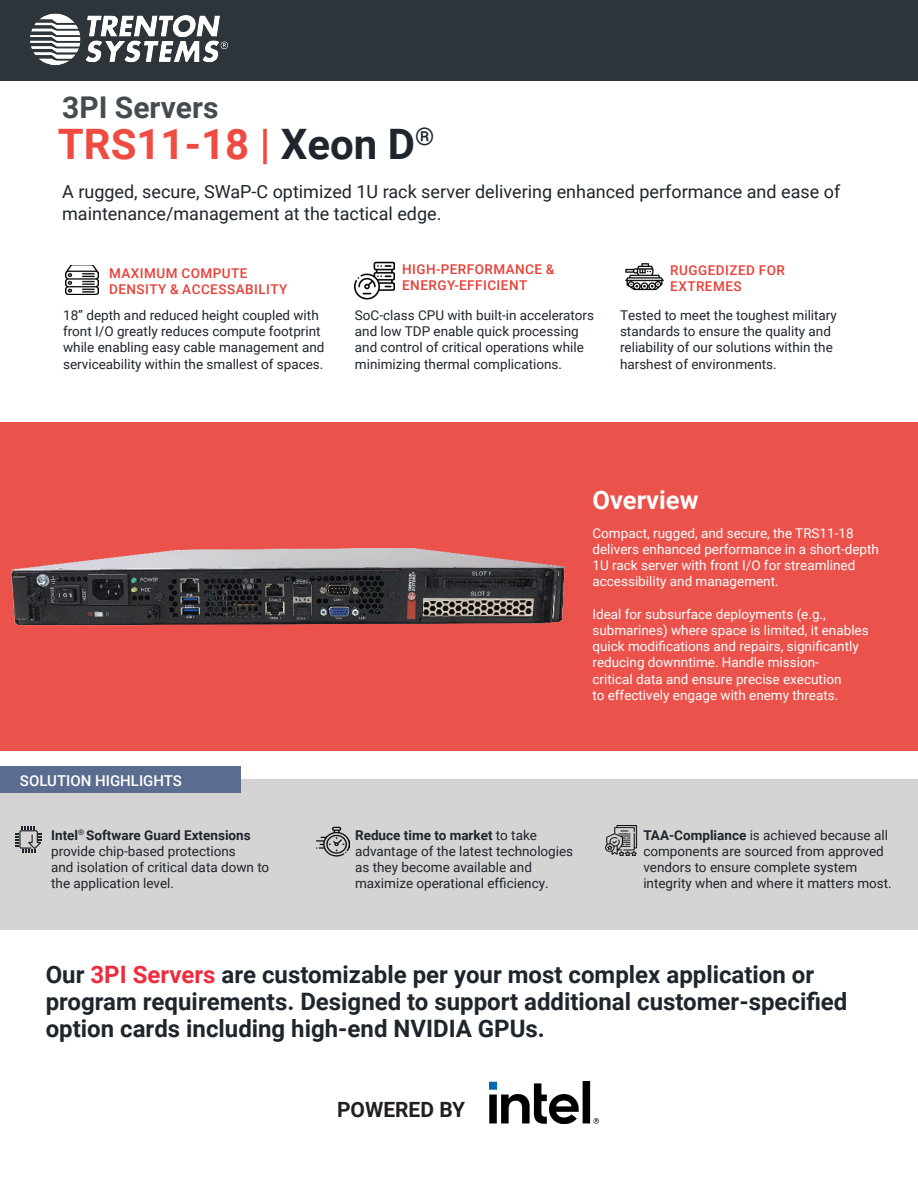
<style>
.page{position:relative;width:918px;height:1188px;background:#fff}
.page>*{position:absolute;margin:0;border:0;box-sizing:border-box;transform-origin:0 0}
.t1{font:700 42px "Roboto";color:#ef4b41}
.t2{font:700 30px "Roboto";color:#454c50}
.t3{font:700 25.5px "Roboto";color:#fff}
.t4{font:700 24px/27px "Roboto";color:#1e252c}
.t5{font:700 21px "Roboto";color:#231f20}
.t6{font:18px/21.6px "Roboto";color:#1e252c}
.t7{font:500 15px "Roboto";color:#fff}
.t8{font:13.5px/16.2px "Roboto";color:#1e252c}
.t9{font:13.5px/16.2px "Roboto";color:#fff}
.t10{font:500 13.5px/16.2px "Roboto";letter-spacing:.035em;color:#e83f37}
.t11{font:700 13.5px "Roboto";color:#1e252c}
.s1{color:#1e252c}
.s2{font-weight:700}
.s3{color:#ee2c3d}
</style>
<div class="page">
<div style="left:0;top:0;width:918px;height:80px;background:#2d343a"></div>
<div style="left:0;top:422px;width:918px;height:329px;background:#ea524b"></div>
<img style="left:625px;top:263px;width:39px;height:28px">
<img style="left:30px;top:13px;width:198px;height:52px">
<div style="left:0;top:779px;width:918px;height:150px;background:#d5d4d3"></div>
<div style="left:0;top:766px;width:241px;height:27px;background:#5b6c91"></div>
<svg style="left:16px;top:826px;width:26px;height:26px"></svg>
<img style="left:317px;top:827px;width:33px;height:30px">
<img style="left:489px;top:1082px;width:109px;height:42px">
<img style="left:66px;top:265px;width:33px;height:30px">
<img style="left:355px;top:261px;width:40px;height:39px">
<img style="left:605px;top:826px;width:32px;height:29px">
<img style="left:11px;top:548px;width:555px;height:78px">
<p class="t2" style="left:62px;top:86px;width:158px">3PI Servers</p>
<p class="t1" style="left:58px;top:114px;width:378px">TRS11-18 | <span class="s1">Xeon D</span><sup>®</sup></p>
<p class="t6" style="left:62px;top:181px;width:780px">A rugged, secure, SWaP-C optimized 1U rack server delivering enhanced performance and ease of maintenance/management at the tactical edge.</p>
<p class="t10" style="left:109px;top:264px;width:180px">MAXIMUM COMPUTE<br>DENSITY &amp; ACCESSABILITY</p>
<p class="t8" style="left:63px;top:307px;width:263px">18” depth and reduced height coupled with front I/O greatly reduces compute footprint while enabling easy cable management and serviceability within the smallest of spaces.</p>
<p class="t10" style="left:402px;top:261px;width:154px">HIGH-PERFORMANCE &amp;<br>ENERGY-EFFICIENT</p>
<p class="t8" style="left:355px;top:307px;width:241px">SoC-class CPU with built-in accelerators and low TDP enable quick processing and control of critical operations while minimizing thermal complications.</p>
<p class="t10" style="left:670px;top:262px;width:116px">RUGGEDIZED FOR</p>
<p class="t10" style="left:670px;top:278px;width:73px">EXTREMES</p>
<p class="t8" style="left:620px;top:307px;width:218px">Tested to meet the toughest military standards to ensure the quality and reliability of our solutions within the harshest of environments.</p>
<p class="t7" style="left:20px;top:770px;width:164px">SOLUTION HIGHLIGHTS</p>
<p class="t11" style="left:51px;top:826px;width:201px">Intel<sup>®</sup> Software Guard Extensions</p>
<p class="t8" style="left:51px;top:843px;width:186px">provide chip-based protections</p>
<p class="t8" style="left:51px;top:859px;width:220px">and isolation of critical data down to the application level.</p>
<p class="t3" style="left:592px;top:482px;width:107px">Overview</p>
<p class="t9" style="left:592px;top:524px;width:288px">Compact, rugged, and secure, the TRS11-18 delivers enhanced performance in a short-depth 1U rack server with front I/O for streamlined accessibility and management.</p>
<p class="t9" style="left:592px;top:605px;width:278px">Ideal for subsurface deployments (e.g., submarines) where space is limited, it enables quick modifications and repairs, significantly reducing downntime. Handle mission-<br>critical data and ensure precise execution<br>to effectively engage with enemy threats.</p>
<p class="t8" style="left:355px;top:826px;width:220px"><span class="s2">Reduce time to market</span> to take advantage of the latest technologies as they become available and maximize operational efficiency.</p>
<p class="t8" style="left:643px;top:826px;width:250px"><span class="s2">TAA-Compliance</span> is achieved because all components are sourced from approved vendors to ensure complete system integrity when and where it matters most.</p>
<p class="t4" style="left:46px;top:960px;width:803px">Our <span class="s3">3PI Servers</span> are customizable per your most complex application or program requirements. Designed to support additional customer-specified option cards including high-end NVIDIA GPUs.</p>
<p class="t5" style="left:337px;top:1094px;width:130px">POWERED BY</p>
</div>
